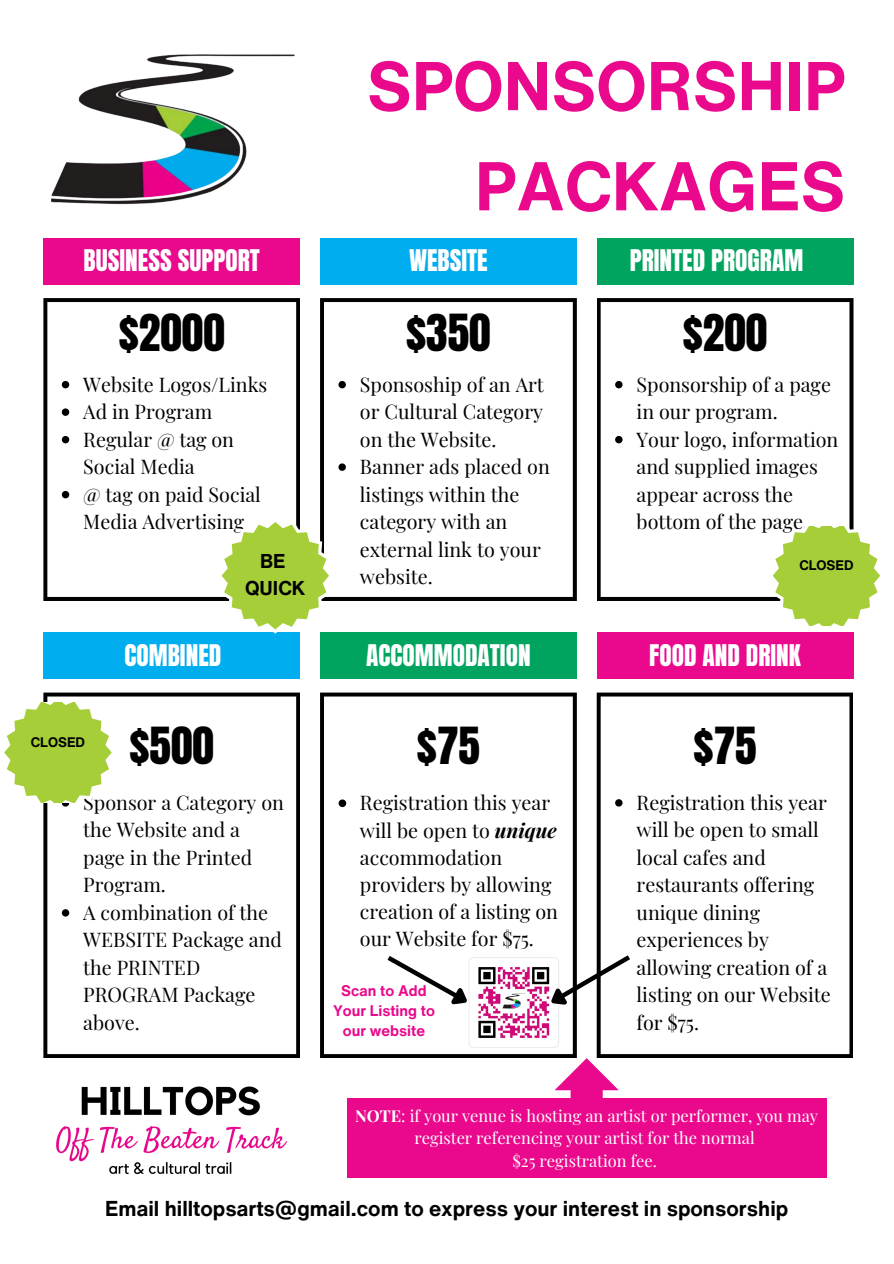
<style>
.page{position:relative;width:894px;height:1264px;background:#fff}
.page>*{position:absolute;margin:0;border:0;box-sizing:border-box;transform-origin:0 0}
.t1{font:700 67.65px/100.2px "Helvetica Now Text";color:#ea098c;text-align:right}
.t2{font:43.5px "Anton";color:#000}
.t3{font:25.35px "Anton";color:#fff}
.t4{font:700 21px "Helvetica Now Text";color:#000}
.t5{font:19.65px/27.5px "Playfair Display";color:#000}
.t6{font:700 19.5px/27px "Helvetica Now Text";color:#000;text-align:center}
.t7{font:16.35px/22.2px "Playfair Display";color:#fff;text-align:center}
.t8{font:700 15px/20.2px "Helvetica Now Text";color:#ea098c;text-align:center}
.t9{font:700 13.5px "Helvetica Now Text";color:#000}
.s1{font-weight:700;font-style:italic}
.s2{font-weight:700}
</style>
<div class="page">
<svg style="left:43px;top:298px;width:257px;height:303px"></svg>
<div style="left:43px;top:238px;width:257px;height:47px;background:#ea098c"></div>
<div style="left:320px;top:238px;width:256px;height:47px;background:#00adef"></div>
<div style="left:596px;top:238px;width:257px;height:47px;background:#00a45e"></div>
<svg style="left:320px;top:298px;width:256px;height:303px"></svg>
<svg style="left:597px;top:298px;width:256px;height:303px"></svg>
<svg style="left:43px;top:692px;width:257px;height:366px"></svg>
<div style="left:43px;top:632px;width:257px;height:47px;background:#00adef"></div>
<div style="left:320px;top:632px;width:256px;height:47px;background:#00a45e"></div>
<svg style="left:596px;top:692px;width:256px;height:366px"></svg>
<img style="left:43px;top:1044px;width:256px;height:131px">
<img style="left:51px;top:54px;width:244px;height:151px">
<div style="left:347px;top:1098px;width:479px;height:79px;background:#ea098c"></div>
<svg style="left:554px;top:1058px;width:64px;height:40px"></svg>
<svg style="left:320px;top:692px;width:256px;height:366px"></svg>
<svg style="left:615px;top:799px;width:7px;height:7px"></svg>
<img style="left:467px;top:956px;width:95px;height:92px">
<svg style="left:382px;top:951px;width:95px;height:66px"></svg>
<svg style="left:539px;top:951px;width:96px;height:65px"></svg>
<svg style="left:62px;top:381px;width:7px;height:7px"></svg>
<svg style="left:62px;top:408px;width:7px;height:8px"></svg>
<svg style="left:62px;top:436px;width:7px;height:7px"></svg>
<svg style="left:62px;top:491px;width:7px;height:7px"></svg>
<svg style="left:615px;top:381px;width:7px;height:7px"></svg>
<svg style="left:615px;top:436px;width:7px;height:7px"></svg>
<svg style="left:62px;top:909px;width:7px;height:7px"></svg>
<svg style="left:338px;top:799px;width:8px;height:8px"></svg>
<svg style="left:338px;top:381px;width:8px;height:7px"></svg>
<svg style="left:338px;top:463px;width:8px;height:8px"></svg>
<div style="left:596px;top:632px;width:257px;height:47px;background:#ea098c"></div>
<svg style="left:217px;top:518px;width:116px;height:115px"></svg>
<svg style="left:4px;top:703px;width:112px;height:103px"></svg>
<svg style="left:768px;top:526px;width:113px;height:99px"></svg>
<p class="t3" style="left:84px;top:243px;width:178px">BUSINESS SUPPORT</p>
<p class="t2" style="left:119px;top:301px;width:107px">$2000</p>
<h2 class="t5" style="left:83px;top:369px;width:185px">Website Logos/Links</h2>
<p class="t5" style="left:83px;top:397px;width:130px">Ad in Program</p>
<p class="t5" style="left:83px;top:424px;width:152px">Regular @ tag on<br>Social Media</p>
<p class="t5" style="left:83px;top:479px;width:179px">@ tag on paid Social<br>Media Advertising</p>
<p class="t3" style="left:124px;top:637px;width:98px">COMBINED</p>
<p class="t6" style="left:245px;top:547px;width:62px">BE<br>QUICK</p>
<p class="t2" style="left:129px;top:714px;width:86px">$500</p>
<p class="t5" style="left:83px;top:787px;width:202px">Sponsor a Category on the Website and a page in the Printed<br>Program.</p>
<p class="t5" style="left:83px;top:897px;width:200px">A combination of the<br>WEBSITE Package and the PRINTED<br>PROGRAM Package above.</p>
<p class="t9" style="left:31px;top:732px;width:56px">CLOSED</p>
<p class="t1" style="left:367px;top:35px;width:480px">SPONSORSHIP<br>PACKAGES</p>
<h2 class="t3" style="left:409px;top:243px;width:80px">WEBSITE</h2>
<p class="t3" style="left:629px;top:243px;width:175px">PRINTED PROGRAM</p>
<h4 class="t2" style="left:406px;top:301px;width:86px">$350</h4>
<h3 class="t2" style="left:682px;top:301px;width:86px">$200</h3>
<h3 class="t5" style="left:636px;top:369px;width:196px">Sponsorship of a page in our program.</h3>
<h2 class="t5" style="left:636px;top:424px;width:203px">Your logo, information and supplied images appear across the bottom of the page.</h2>
<p class="t5" style="left:360px;top:369px;width:185px;text-align:justify">Sponsoship of an Art or Cultural Category on the Website.</p>
<p class="t5" style="left:360px;top:452px;width:191px">Banner ads placed on listings within the category with an external link to your website.</p>
<p class="t9" style="left:799px;top:555px;width:56px">CLOSED</p>
<p class="t3" style="left:366px;top:637px;width:166px">ACCOMMODATION</p>
<p class="t3" style="left:649px;top:637px;width:153px">FOOD AND DRINK</p>
<h3 class="t2" style="left:417px;top:714px;width:65px">$75</h3>
<h3 class="t5" style="left:360px;top:788px;width:200px">Registration this year will be open to <span class="s1">unique </span>accommodation providers by allowing creation of a listing on our Website for $75.</h3>
<p class="t8" style="left:333px;top:979px;width:103px">Scan to Add<br>Your Listing to our website</p>
<h2 class="t2" style="left:693px;top:714px;width:65px">$75</h2>
<h2 class="t5" style="left:636px;top:787px;width:196px">Registration this year will be open to small local cafes and restaurants offering unique dining experiences by allowing creation of a listing on our Website for $75.</h2>
<h3 class="t7" style="left:355px;top:1104px;width:464px"><span class="s2">NOTE</span>: if your venue is hosting an artist or performer, you may register referencing your artist for the normal</h3>
<h3 class="t7" style="left:512px;top:1148px;width:146px">$25 registration fee.</h3>
<h2 class="t4" style="left:105px;top:1192px;width:684px">Email hilltopsarts@gmail.com to express your interest in sponsorship</h2>
</div>
